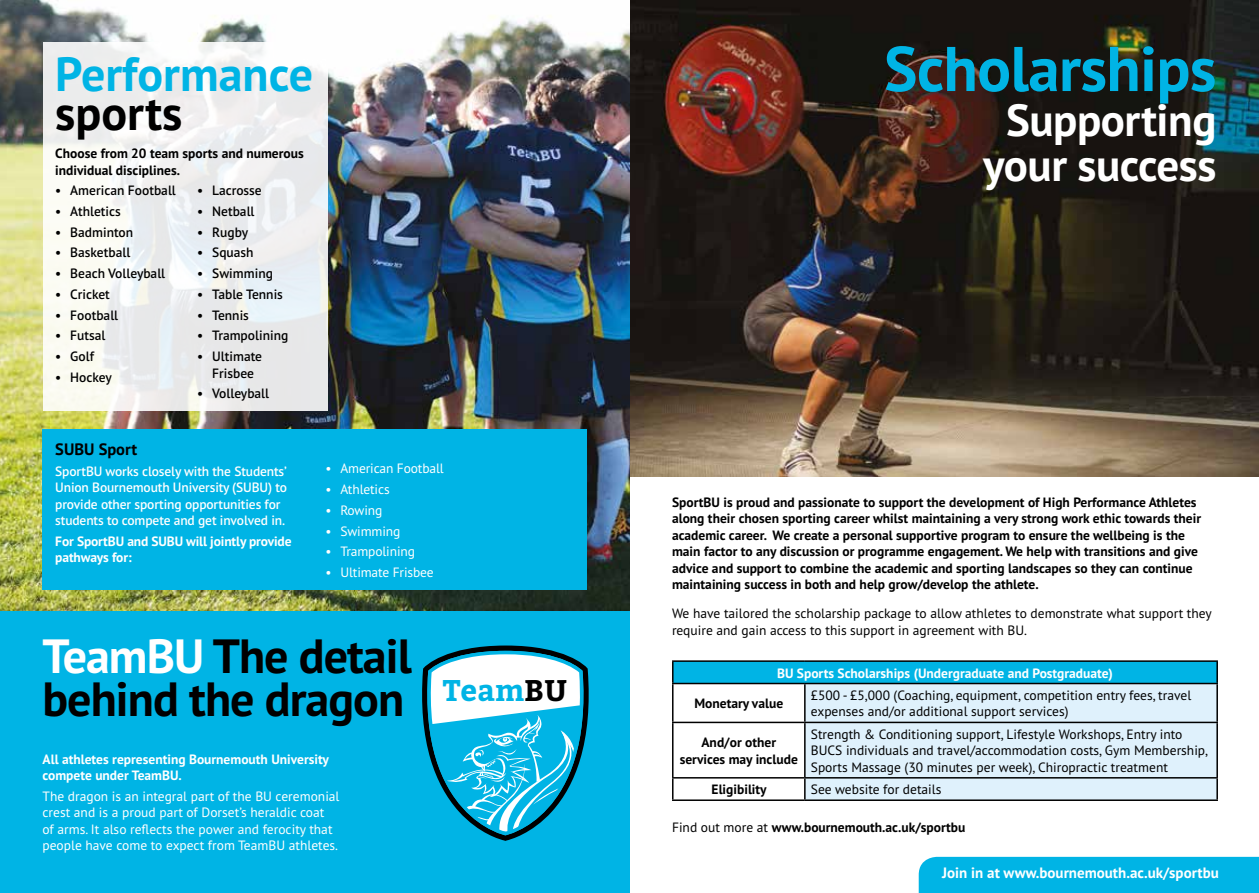
<style>
.page{position:relative;width:1259px;height:893px;background:#fff}
.page>*{position:absolute;margin:0;border:0;box-sizing:border-box;transform-origin:0 0}
.t1{font:700 63px "PT Sans Pro";letter-spacing:-.01em;color:#00b4e5}
.t2{font:700 48px/43.5px "PT Sans Pro";letter-spacing:-.02em;color:#000}
.t3{font:700 48px "PT Sans Pro";color:#00b4e5}
.t4{font:700 45px/45px "PT Sans Pro";letter-spacing:-.01em;color:#fff;text-align:center}
.t5{font:700 29.7px "Bitter";color:#00b4e5}
.t6{font:700 16.5px "PT Sans Pro";color:#000}
.t7{font:700 15px "PT Sans Pro";color:#fff}
.t8{font:700 13.5px/16.5px "PT Sans Pro";color:#000}
.t9{font:13.5px/16.5px "PT Sans Pro";color:#000}
.t10{font:13.5px/16.5px "PT Sans Pro";color:#fff}
.t11{font:600 13.5px/16.5px "PT Sans Pro";color:#000;text-align:center}
.t12{font:700 13.5px/16.5px "PT Sans Pro";color:#fff}
.t13{font:600 13.5px/16.5px "PT Sans Pro";letter-spacing:-.01em;color:#fff}
.s1{color:#fff}
.s2{color:#000}
.s3{font-weight:400}
</style>
<div class="page">
<div style="left:0;top:609px;width:629px;height:284px;background:#00b4e5"></div>
<img style="left:629px;top:0;width:630px;height:476px">
<img style="left:0;top:0;width:629px;height:610px">
<svg style="left:422px;top:645px;width:166px;height:196px"></svg>
<div style="left:43px;top:43px;width:284px;height:368px;background:linear-gradient(to bottom,#f2f2f3,#edefee)"></div>
<div style="left:673px;top:661px;width:544px;height:22px;background:#00b4e5"></div>
<div style="left:805px;top:684px;width:411px;height:115px;background:#dff1fc"></div>
<hr style="left:672px;top:660px;width:133px;height:2px;background:#000">
<svg style="left:672px;top:662px;width:1px;height:21px"></svg>
<hr style="left:805px;top:660px;width:413px;height:2px;background:#000">
<hr style="left:1216px;top:662px;width:2px;height:21px;background:#000">
<hr style="left:672px;top:683px;width:133px;height:1px;background:#000">
<hr style="left:672px;top:684px;width:1px;height:38px;background:#000">
<hr style="left:805px;top:683px;width:413px;height:1px;background:#000">
<hr style="left:804px;top:684px;width:1px;height:38px;background:#000">
<hr style="left:1216px;top:684px;width:2px;height:38px;background:#000">
<hr style="left:672px;top:722px;width:133px;height:1px;background:#000">
<hr style="left:672px;top:723px;width:1px;height:54px;background:#000">
<hr style="left:805px;top:722px;width:413px;height:1px;background:#000">
<hr style="left:804px;top:723px;width:1px;height:54px;background:#000">
<hr style="left:1216px;top:723px;width:2px;height:54px;background:#000">
<hr style="left:672px;top:777px;width:133px;height:2px;background:#000">
<svg style="left:672px;top:779px;width:1px;height:20px"></svg>
<hr style="left:805px;top:777px;width:413px;height:2px;background:#000">
<svg style="left:804px;top:779px;width:1px;height:20px"></svg>
<hr style="left:1216px;top:779px;width:2px;height:20px;background:#000">
<hr style="left:672px;top:799px;width:133px;height:2px;background:#000">
<hr style="left:805px;top:799px;width:413px;height:2px;background:#000">
<div style="left:918px;top:857px;width:341px;height:36px;background:#00b4e5"></div>
<div style="left:43px;top:429px;width:544px;height:161px;background:#00b4e5"></div>
<h2 class="t3" style="left:55px;top:43px;width:259px">Performance</h2>
<h2 class="t2" style="left:55px;top:91px;width:129px">sports</h2>
<p class="t8" style="left:55px;top:145px;width:250px">Choose from 20 team sports and numerous individual disciplines.</p>
<p class="t11" style="left:55px;top:182px;width:122px">• American Football</p>
<p class="t11" style="left:55px;top:203px;width:67px">• Athletics</p>
<p class="t11" style="left:55px;top:223px;width:79px">• Badminton</p>
<p class="t11" style="left:55px;top:244px;width:77px">• Basketball</p>
<p class="t11" style="left:55px;top:265px;width:111px">• Beach Volleyball</p>
<p class="t11" style="left:55px;top:286px;width:56px">• Cricket</p>
<p class="t11" style="left:55px;top:306px;width:64px">• Football</p>
<p class="t11" style="left:55px;top:327px;width:52px">• Futsal</p>
<p class="t11" style="left:55px;top:348px;width:40px">• Golf</p>
<p class="t11" style="left:55px;top:369px;width:58px">• Hockey</p>
<p class="t11" style="left:197px;top:182px;width:66px">• Lacrosse</p>
<p class="t11" style="left:197px;top:203px;width:59px">• Netball</p>
<p class="t11" style="left:197px;top:223px;width:53px">• Rugby</p>
<p class="t11" style="left:197px;top:244px;width:58px">• Squash</p>
<p class="t11" style="left:197px;top:265px;width:77px">• Swimming</p>
<p class="t11" style="left:197px;top:286px;width:87px">• Table Tennis</p>
<p class="t11" style="left:197px;top:306px;width:53px">• Tennis</p>
<p class="t11" style="left:197px;top:327px;width:93px">• Trampolining</p>
<p class="t11" style="left:197px;top:348px;width:66px">• Ultimate<br>Frisbee</p>
<p class="t11" style="left:197px;top:385px;width:73px">• Volleyball</p>
<p class="t6" style="left:55px;top:438px;width:83px">SUBU Sport</p>
<p class="t13" style="left:55px;top:462px;width:233px">SportBU works closely with the Students’ Union Bournemouth University (SUBU) to provide other sporting opportunities for students to compete and get involved in.</p>
<p class="t12" style="left:55px;top:533px;width:238px">For SportBU and SUBU will jointly provide pathways for:</p>
<p class="t10" style="left:325px;top:460px;width:120px">• American Football</p>
<p class="t10" style="left:325px;top:481px;width:66px">• Athletics</p>
<p class="t10" style="left:325px;top:501px;width:58px">• Rowing</p>
<p class="t10" style="left:325px;top:522px;width:76px">• Swimming</p>
<p class="t10" style="left:325px;top:543px;width:91px">• Trampolining</p>
<p class="t10" style="left:325px;top:564px;width:110px">• Ultimate Frisbee</p>
<h2 class="t2" style="left:43px;top:633px;width:371px"><span class="s1">TeamBU</span> The detail behind the dragon</h2>
<p class="t12" style="left:43px;top:750px;width:288px">All athletes representing Bournemouth University compete under TeamBU.</p>
<p class="t10" style="left:43px;top:788px;width:298px">The dragon is an integral part of the BU ceremonial crest and is a proud part of Dorset’s heraldic coat<br>of arms. It also reflects the power and ferocity that people have come to expect from TeamBU athletes.</p>
<h3 class="t5" style="left:443px;top:668px;width:126px">Team<span class="s2">BU</span></h3>
<h1 class="t1" style="left:884px;top:27px;width:334px">Scholarships</h1>
<h3 class="t4" style="left:983px;top:97px;width:235px">Supporting your success</h3>
<p class="t8" style="left:672px;top:493px;width:530px">SportBU is proud and passionate to support the development of High Performance Athletes along their chosen sporting career whilst maintaining a very strong work ethic towards their academic career. We create a personal supportive program to ensure the wellbeing is the main factor to any discussion or programme engagement. We help with transitions and give advice and support to combine the academic and sporting landscapes so they can continue maintaining success in both and help grow/develop the athlete.</p>
<p class="t9" style="left:672px;top:605px;width:541px">We have tailored the scholarship package to allow athletes to demonstrate what support they require and gain access to this support in agreement with BU.</p>
<p class="t12" style="left:777px;top:664px;width:337px">BU Sports Scholarships (Undergraduate and Postgraduate)</p>
<p class="t8" style="left:694px;top:695px;width:90px">Monetary value</p>
<p class="t9" style="left:811px;top:687px;width:382px">£500 - £5,000 (Coaching, equipment, competition entry fees, travel expenses and/or additional support services)</p>
<p class="t8" style="left:680px;top:734px;width:120px;text-align:center">And/or other services may include</p>
<p class="t9" style="left:811px;top:725px;width:399px">Strength &amp; Conditioning support, Lifestyle Workshops, Entry into<br>BUCS individuals and travel/accommodation costs, Gym Membership,<br>Sports Massage (30 minutes per week), Chiropractic treatment</p>
<p class="t8" style="left:711px;top:781px;width:56px">Eligibility</p>
<p class="t9" style="left:811px;top:781px;width:132px">See website for details</p>
<p class="t8" style="left:672px;top:819px;width:295px"><span class="s3">Find out more at</span> www.bournemouth.ac.uk/sportbu</p>
<p class="t7" style="left:942px;top:863px;width:278px">Join in at www.bournemouth.ac.uk/sportbu</p>
</div>
